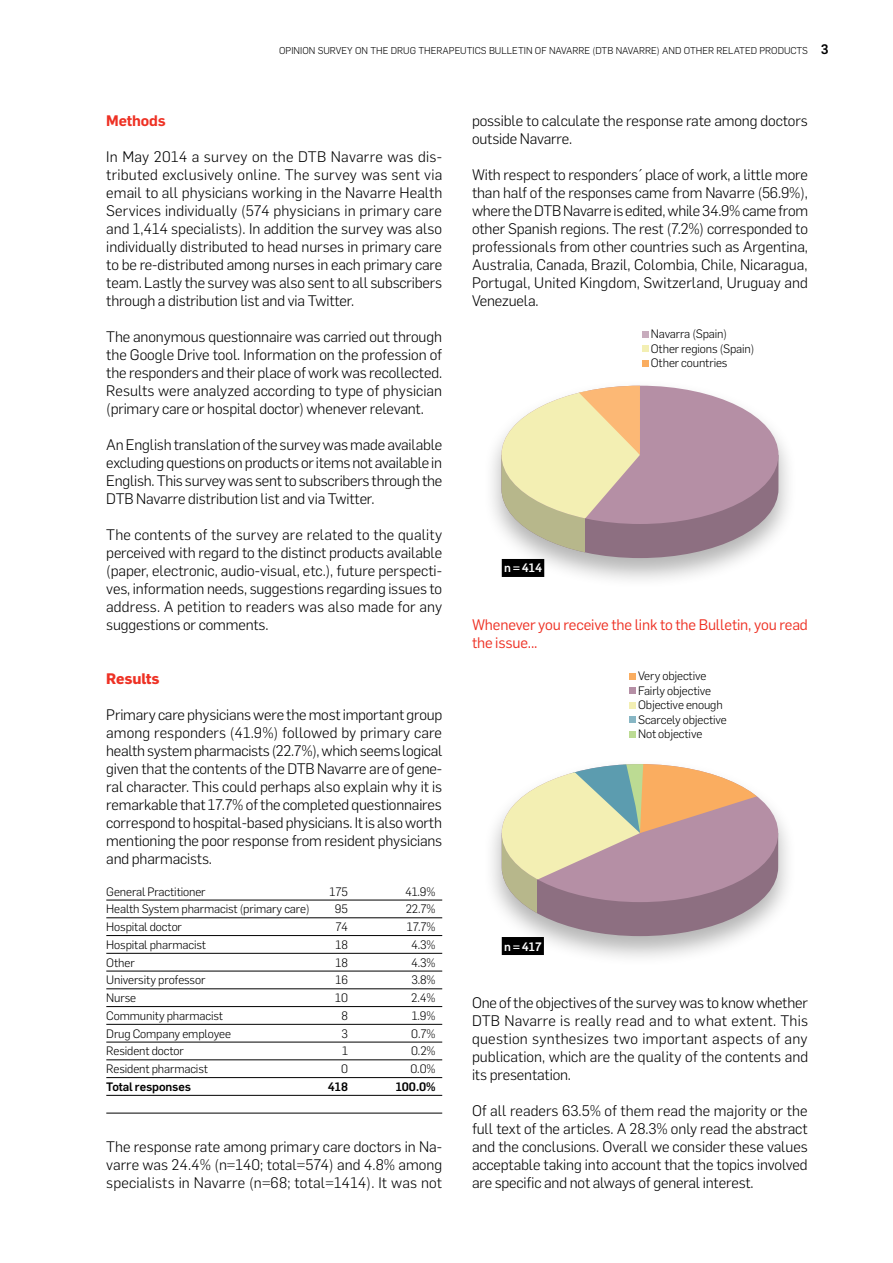
<style>
.page{position:relative;width:893px;height:1263px;background:#fff}
.page>*{position:absolute;margin:0;border:0;box-sizing:border-box;transform-origin:0 0}
.t1{font:300 15px/18px "Flama";letter-spacing:-.01em;color:#000;text-align:justify}
.t2{font:15px/18px "Flama";letter-spacing:-.01em;color:#ee3124}
.t3{font:600 15px "Flama";letter-spacing:-.01em;color:#ee3124}
.t4{font:700 15px "Flama";letter-spacing:-.01em;color:#ee3124}
.t5{font:300 12px/14.4px "Flama";letter-spacing:-.01em;color:#000}
.t6{font:500 12px "Flama";letter-spacing:-.01em;color:#000}
.t7{font:500 12px "Flama";letter-spacing:-.01em;color:#fff}
.t8{font:300 9.75px "Flama";color:#000}
.s1{font-weight:500;font-size:13.5px}
</style>
<div class="page">
<div style="left:642px;top:331px;width:7px;height:7px;background:#c8acbd"></div>
<div style="left:642px;top:346px;width:7px;height:6px;background:#f3efb3"></div>
<div style="left:642px;top:360px;width:7px;height:7px;background:#faad60"></div>
<div style="left:483px;top:379px;width:314px;height:210px;background:#000;opacity:.3"></div>
<svg style="left:501px;top:386px;width:277px;height:172px;background:#cab4ab"></svg>
<div style="left:629px;top:673px;width:7px;height:7px;background:#faad60"></div>
<div style="left:629px;top:688px;width:7px;height:6px;background:#b58fa5"></div>
<div style="left:629px;top:702px;width:7px;height:7px;background:#f3efb3"></div>
<div style="left:629px;top:716px;width:7px;height:7px;background:#87b6c4"></div>
<div style="left:629px;top:731px;width:7px;height:6px;background:#bcdb93"></div>
<div style="left:483px;top:758px;width:314px;height:209px;background:#000;opacity:.3"></div>
<svg style="left:502px;top:764px;width:276px;height:172px;background:#c6b0a6"></svg>
<hr style="left:106px;top:900px;width:336px;height:1px;background:#000">
<hr style="left:106px;top:917px;width:336px;height:1px;background:#000">
<hr style="left:106px;top:935px;width:336px;height:1px;background:#000">
<hr style="left:106px;top:953px;width:336px;height:1px;background:#000">
<hr style="left:106px;top:971px;width:336px;height:1px;background:#000">
<hr style="left:106px;top:988px;width:336px;height:1px;background:#000">
<hr style="left:106px;top:1006px;width:336px;height:1px;background:#000">
<hr style="left:106px;top:1024px;width:336px;height:1px;background:#000">
<hr style="left:106px;top:1042px;width:336px;height:1px;background:#000">
<hr style="left:106px;top:1059px;width:336px;height:1px;background:#000">
<hr style="left:106px;top:1077px;width:336px;height:1px;background:#000">
<hr style="left:106px;top:1095px;width:336px;height:1px;background:#000">
<hr style="left:106px;top:1113px;width:336px;height:1px;background:#000">
<p class="t8" style="left:279px;top:44px;width:551px">Opinion survey on the Drug Therapeutics Bulletin of Navarre (DTB Navarre) and other related products <span class="s1">3</span></p>
<p class="t3" style="left:106px;top:110px;width:61px">Methods</p>
<p class="t1" style="left:106px;top:147px;width:338px">I n May 2014 a survey on the DTB Navarre was dis&shy;tributed exclusively online. The survey was sent via email to all physicians working in the Navarre Health Services individually (574 physicians in primary care and 1,414 specialists). I n addition the survey was also individually distributed to head nurses in primary care to be re-distributed among nurses in each primary care team. Lastly the survey was also sent to all subscribers through a distribution list and via Twitter.</p>
<p class="t1" style="left:106px;top:327px;width:337px">The anonymous questionnaire was carried out through the Google Drive tool. I nformation on the profession of the responders and their place of work was recollected.<br>Results were analyzed according to type of physician (primary care or hospital doctor) whenever relevant.</p>
<p class="t1" style="left:106px;top:435px;width:338px">An English translation of the survey was made available excluding questions on products or items not available in English. This survey was sent to subscribers through the DTB Navarre distribution list and via Twitter.</p>
<p class="t1" style="left:106px;top:525px;width:337px">The contents of the survey are related to the quality perceived with regard to the distinct products available (paper, electronic, audio-visual, etc.), future perspecti&shy;ves, information needs, suggestions regarding issues to address. A petition to readers was also made for any suggestions or comments.</p>
<p class="t4" style="left:106px;top:668px;width:55px">Results</p>
<p class="t1" style="left:106px;top:705px;width:338px">Primary care physicians were the most important group among responders (41.9%) followed by primary care health system pharmacists (22.7%), which seems logical given that the contents of the DTB Navarre are of gene&shy;ral character. This could perhaps also explain why it is remarkable that 17.7% of the completed questionnaires correspond to hospital-based physicians. It is also worth mentioning the poor response from resident physicians and pharmacists.</p>
<p class="t5" style="left:106px;top:883px;width:101px">General Practitioner</p>
<p class="t5" style="left:330px;top:883px;width:20px">175</p>
<p class="t5" style="left:405px;top:883px;width:32px">41.9%</p>
<p class="t5" style="left:106px;top:901px;width:205px">Health System pharmacist (primary care)</p>
<p class="t5" style="left:335px;top:901px;width:15px">95</p>
<p class="t5" style="left:406px;top:901px;width:31px">22.7%</p>
<p class="t5" style="left:106px;top:919px;width:77px">Hospital doctor</p>
<p class="t5" style="left:335px;top:919px;width:14px">74</p>
<p class="t5" style="left:407px;top:919px;width:30px">17.7%</p>
<p class="t5" style="left:106px;top:937px;width:101px">Hospital pharmacist</p>
<p class="t5" style="left:336px;top:937px;width:14px">18</p>
<p class="t5" style="left:411px;top:937px;width:26px">4.3%</p>
<p class="t5" style="left:106px;top:954px;width:30px">Other</p>
<p class="t5" style="left:336px;top:954px;width:14px">18</p>
<p class="t5" style="left:411px;top:954px;width:26px">4.3%</p>
<p class="t5" style="left:106px;top:972px;width:101px">University professor</p>
<p class="t5" style="left:335px;top:972px;width:14px">16</p>
<p class="t5" style="left:411px;top:972px;width:26px">3.8%</p>
<p class="t5" style="left:106px;top:990px;width:31px">N urse</p>
<p class="t5" style="left:335px;top:990px;width:14px">10</p>
<p class="t5" style="left:411px;top:990px;width:26px">2.4%</p>
<p class="t5" style="left:106px;top:1008px;width:118px">Community pharmacist</p>
<p class="t5" style="left:341px;top:1008px;width:8px">8</p>
<p class="t5" style="left:412px;top:1008px;width:25px">1.9%</p>
<p class="t5" style="left:106px;top:1025px;width:126px">Drug Company employee</p>
<p class="t5" style="left:341px;top:1025px;width:8px">3</p>
<p class="t5" style="left:411px;top:1025px;width:26px">0.7%</p>
<p class="t5" style="left:106px;top:1043px;width:79px">Resident doctor</p>
<p class="t5" style="left:342px;top:1043px;width:7px">1</p>
<p class="t5" style="left:411px;top:1043px;width:26px">0.2%</p>
<p class="t5" style="left:106px;top:1061px;width:103px">Resident pharmacist</p>
<p class="t5" style="left:341px;top:1061px;width:8px">0</p>
<p class="t5" style="left:410px;top:1061px;width:27px">0.0%</p>
<p class="t6" style="left:106px;top:1078px;width:86px">Total responses</p>
<p class="t6" style="left:328px;top:1078px;width:21px">418</p>
<p class="t6" style="left:396px;top:1078px;width:41px">100.0%</p>
<p class="t1" style="left:106px;top:1137px;width:338px">The response rate among primary care doctors in Na&shy;varre was 24.4% (n=140; total=574) and 4.8% among specialists in N avarre (n=68; total=1414). It was not</p>
<p class="t1" style="left:472px;top:111px;width:337px">possible to calculate the response rate among doctors outside Navarre.</p>
<p class="t1" style="left:472px;top:165px;width:338px">With respect to responders´ place of work, a little more than half of the responses came from Navarre (56.9%), where the DTB Navarre is edited, while 34.9% came from other Spanish regions. The rest (7.2%) corresponded to professionals from other countries such as Argentina, Australia, Canada, Brazil, Colombia, Chile, N icaragua, Portugal, United Kingdom, Switzerland, Uruguay and Venezuela.</p>
<p class="t5" style="left:651px;top:326px;width:105px">Navarra (Spain)<br>Other regions (Spain)<br>Other countries</p>
<p class="t7" style="left:504px;top:559px;width:40px">n = 414</p>
<p class="t2" style="left:472px;top:615px;width:337px">Whenever you receive the link to the Bulletin, you read the issue...</p>
<p class="t5" style="left:638px;top:668px;width:90px">Very objective<br>Fairly objective<br>Objective enough<br>Scarcely objective<br>N ot objective</p>
<p class="t7" style="left:504px;top:937px;width:39px">n = 417</p>
<p class="t1" style="left:472px;top:993px;width:338px">One of the objectives of the survey was to know whether DTB N avarre is really read and to what extent. This question synthesizes two important aspects of any publication, which are the quality of the contents and its presentation.</p>
<p class="t1" style="left:472px;top:1101px;width:337px">Of all readers 63.5% of them read the majority or the full text of the articles. A 28.3% only read the abstract and the conclusions. Overall we consider these values acceptable taking into account that the topics involved are specific and not always of general interest.</p>
</div>
